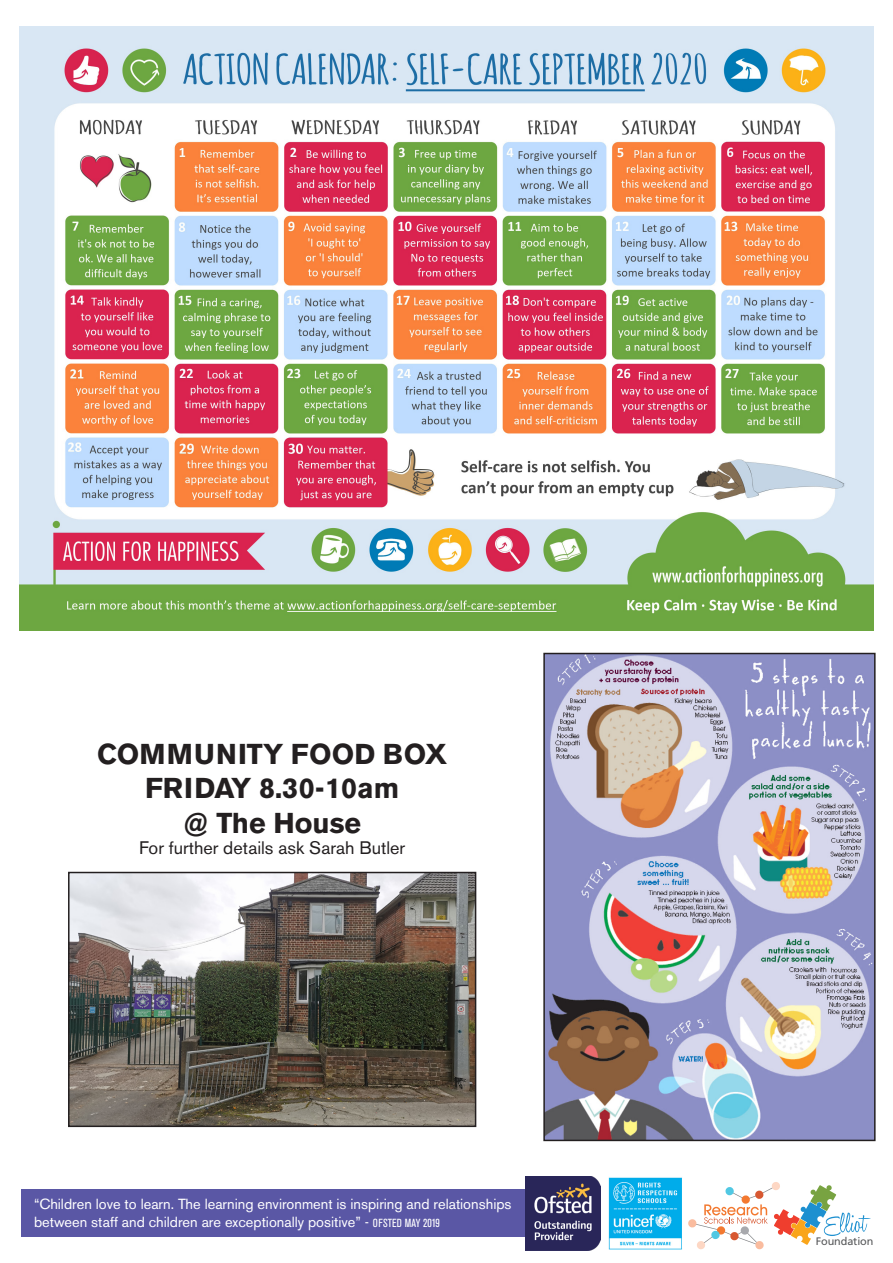
<style>
.page{position:relative;width:893px;height:1263px;background:#fff}
.page>*{position:absolute;margin:0;border:0;box-sizing:border-box;transform-origin:0 0}
.t1{font:700 28.5px/34.2px "Akzidenz Grotesk BE";color:#231f20;text-align:center}
.t2{font:18px "Akzidenz Grotesk BE";color:#231f20}
.t3{font:14.55px/17.4px "Akzidenz Grotesk BE";color:#fff}
.t4{font:10.8px "Frutiger LT Std";letter-spacing:-.01em;color:#57585a}
.s1{font-stretch:condensed;font-size:11.7px}
</style>
<div class="page">
<div style="left:21px;top:1189px;width:567px;height:48px;background:#5a57a5"></div>
<img style="left:526px;top:1176px;width:74px;height:74px">
<svg style="left:688px;top:1182px;width:183px;height:68px"></svg>
<img style="left:608px;top:1177px;width:74px;height:73px">
<img style="left:19px;top:26px;width:855px;height:604px">
<img style="left:546px;top:656px;width:327px;height:482px">
<div style="left:543px;top:653px;width:333px;height:488px;border:2px solid #231f20"></div>
<img style="left:71px;top:875px;width:402px;height:249px">
<div style="left:68px;top:872px;width:408px;height:255px;border:2px solid #231f20"></div>
<h1 class="t1" style="left:97px;top:737px;width:351px">COMMUNITY FOOD BOX<br>FRIDAY 8.30-10am<br>@ The House</h1>
<p class="t2" style="left:139px;top:837px;width:267px">For further details ask Sarah Butler</p>
<p class="t3" style="left:34px;top:1195px;width:479px">“Children love to learn. The learning environment is inspiring and relationships between staff and children are exceptionally positive” - <span class="s1">OFSTED MAY 2019</span></p>
<p class="t4" style="left:816px;top:1235px;width:59px">Foundation</p>
</div>
